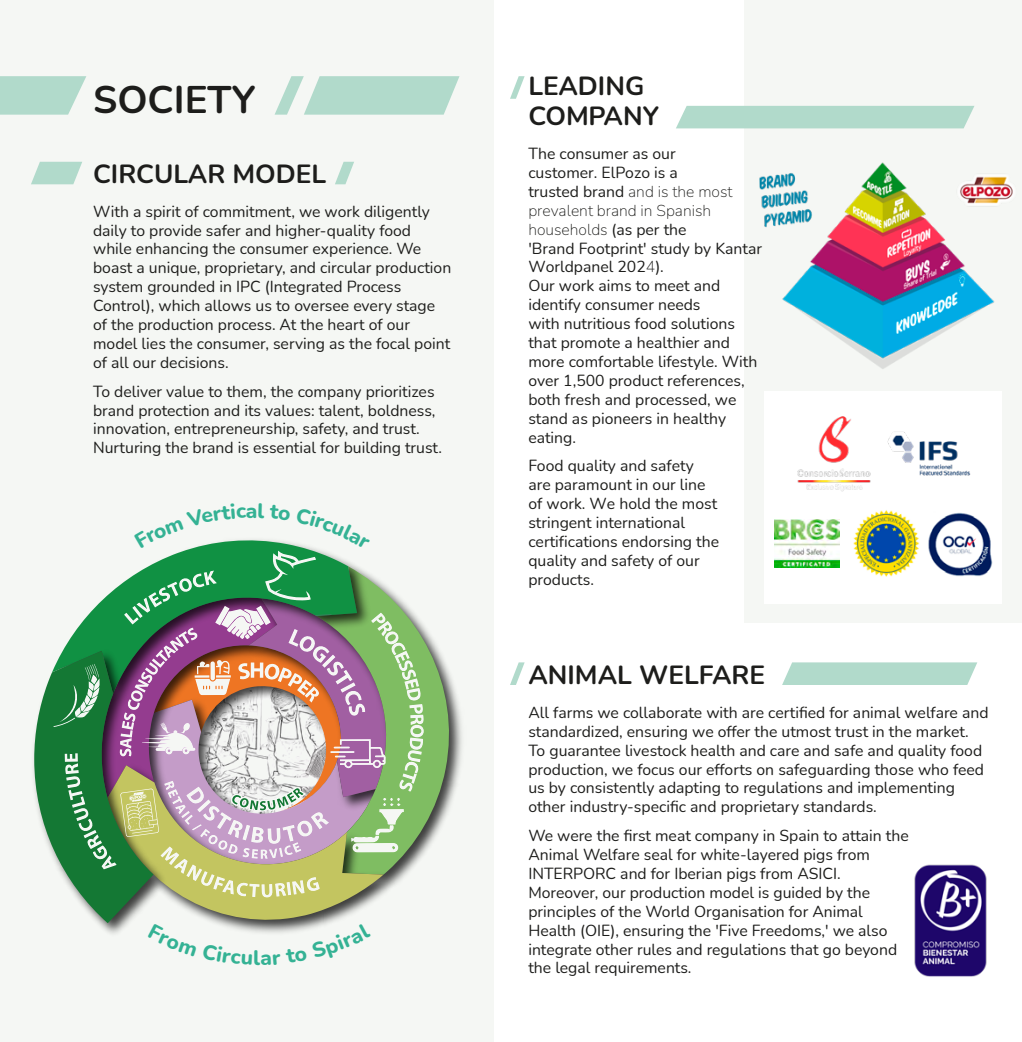
<style>
.page{position:relative;width:1022px;height:1042px;background:#fff}
.page>*{position:absolute;margin:0;border:0;box-sizing:border-box;transform-origin:0 0}
.TITU_01_Social{font:700 38.5px "Nunito";color:#1d1d1b}
.TITU_02_sin_lista{font:700 26.25px/29.8px "Nunito";color:#1d1d1b}
.t1{font:800 21px "Nunito";color:#34b294}
._01_TXT{font:15.75px/18.9px "Nunito";color:#1d1d1b}
.TITU_02_sin_lista-2{font:15.75px/18.9px "Nunito";color:#1d1d1b}
.s1{font-weight:200}
</style>
<div class="page">
<div style="left:744px;top:0;width:278px;height:622px;background:#f5f7f4"></div>
<div style="left:0;top:0;width:494px;height:1042px;background:#f5f7f4"></div>
<div style="left:764px;top:391px;width:237px;height:212px;background:#fff"></div>
<svg style="left:0;top:76px;width:86px;height:39px;background:#b8ddcf"></svg>
<svg style="left:275px;top:76px;width:184px;height:39px"></svg>
<svg style="left:31px;top:162px;width:51px;height:22px"></svg>
<svg style="left:335px;top:162px;width:19px;height:22px"></svg>
<div style="left:676px;top:106px;width:298px;height:22px;background:#b1dacb"></div>
<svg style="left:510px;top:76px;width:15px;height:23px"></svg>
<svg style="left:782px;top:662px;width:195px;height:23px;background:#b6dcce"></svg>
<svg style="left:510px;top:662px;width:15px;height:23px"></svg>
<img style="left:914px;top:864px;width:73px;height:113px">
<img style="left:797px;top:416px;width:74px;height:76px">
<img style="left:887px;top:431px;width:84px;height:45px">
<img style="left:775px;top:519px;width:65px;height:49px">
<img style="left:928px;top:512px;width:65px;height:64px">
<img style="left:853px;top:510px;width:67px;height:67px">
<svg style="left:424px;top:626px;width:37px;height:228px"></svg>
<img style="left:759px;top:162px;width:254px;height:207px">
<svg style="left:34px;top:540px;width:390px;height:394px"></svg>
<h3 class="TITU_01_Social" style="left:93px;top:73px;width:164px">SOCIETY</h3>
<p class="TITU_02_sin_lista" style="left:93px;top:158px;width:235px">CIRCULAR MODEL</p>
<p class="_01_TXT" style="left:93px;top:201px;width:360px">With a spirit of commitment, we work diligently daily to provide safer and higher-quality food while enhancing the consumer experience. We boast a unique, proprietary, and circular production system grounded in IPC (Integrated Process Control), which allows us to oversee every stage of the production process. At the heart of our model lies the consumer, serving as the focal point of all our decisions.</p>
<p class="_01_TXT" style="left:93px;top:381px;width:350px">To deliver value to them, the company prioritizes brand protection and its values: talent, boldness, innovation, entrepreneurship, safety, and trust.<br>Nurturing the brand is essential for building trust.</p>
<h3 class="t1" style="left:246px;top:495px;width:13px">a</h3>
<h3 class="t1" style="left:253px;top:943px;width:8px">l</h3>
<p class="TITU_02_sin_lista" style="left:528px;top:70px;width:132px">LEADING<br>COMPANY</p>
<p class="TITU_02_sin_lista-2" style="left:528px;top:143px;width:235px">The consumer as our<br>customer. ElPozo is a<br>trusted brand <span class="s1">and is the most prevalent brand in Spanish households</span> (as per the<br>'Brand Footprint' study by Kantar<br>Worldpanel 202<span class="s1">4</span>).<br>Our work aims to meet and identify consumer needs<br>with nutritious food solutions that promote a healthier and more comfortable lifestyle. With over 1,500 product references, both fresh and processed, we stand as pioneers in healthy eating.</p>
<p class="TITU_02_sin_lista-2" style="left:528px;top:456px;width:192px">Food quality and safety are paramount in our line of work. We hold the most stringent international certifications endorsing the quality and safety of our products.</p>
<p class="TITU_02_sin_lista" style="left:528px;top:659px;width:238px">ANIMAL WELFARE</p>
<p class="_01_TXT" style="left:528px;top:702px;width:462px">All farms we collaborate with are certified for animal welfare and standardized, ensuring we offer the utmost trust in the market.<br>To guarantee livestock health and care and safe and quality food production, we focus our efforts on safeguarding those who feed us by consistently adapting to regulations and implementing other industry-specific and proprietary standards.</p>
<p class="_01_TXT" style="left:528px;top:825px;width:382px">We were the first meat company in Spain to attain the Animal Welfare seal for white-layered pigs from INTERPORC and for Iberian pigs from ASICI.<br>Moreover, our production model is guided by the principles of the World Organisation for Animal Health (OIE), ensuring the 'Five Freedoms,' we also integrate other rules and regulations that go beyond the legal requirements.</p>
</div>
